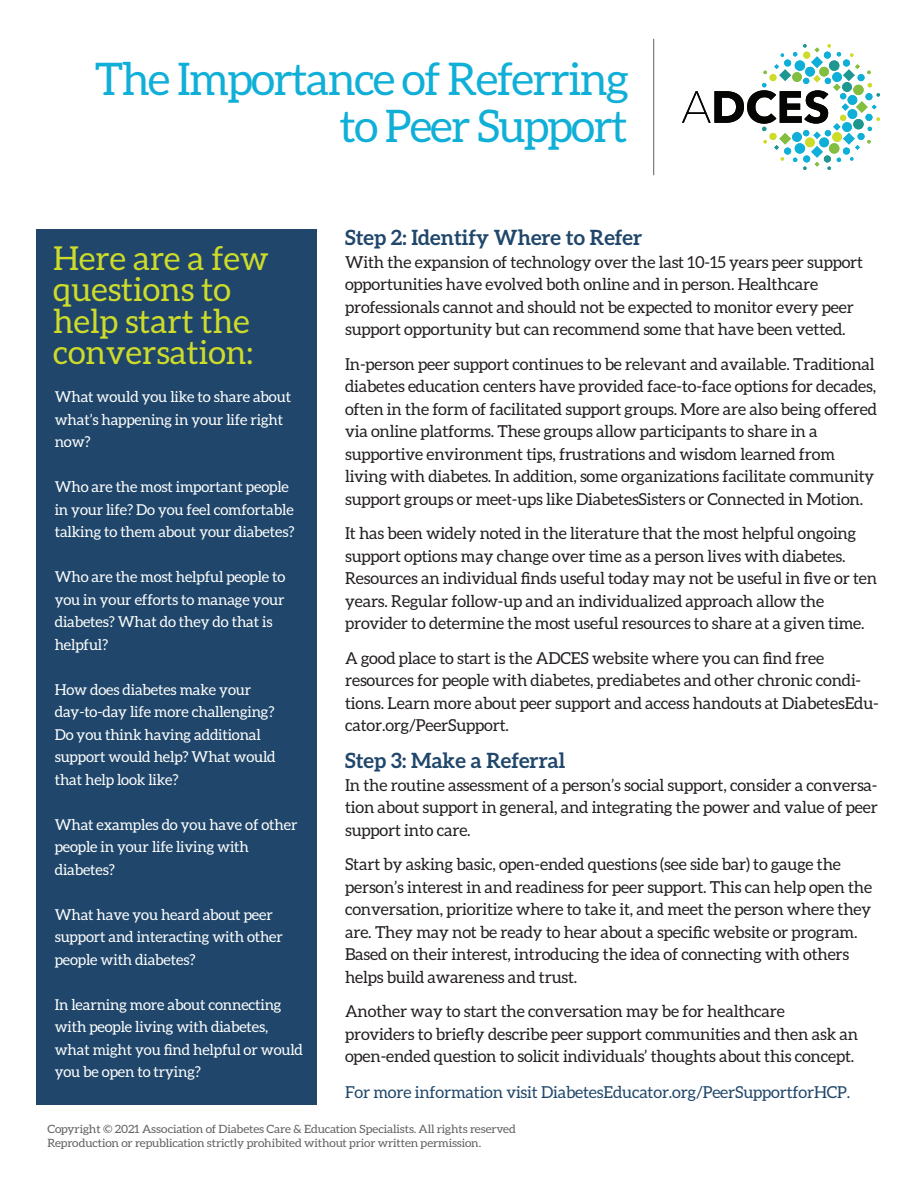
<style>
.page{position:relative;width:918px;height:1188px;background:#fff}
.page>*{position:absolute;margin:0;border:0;box-sizing:border-box;transform-origin:0 0}
.t1{font:45px "Aleo";letter-spacing:-.035em;color:#10afd8}
.t2{font:33px/31.5px "Aleo";color:#cedc29}
.t3{font:700 21px "Aleo";color:#20476b}
.t4{font:16.5px/22.5px "Aleo";letter-spacing:-.01em;color:#231f20}
.t5{font:16.5px "Aleo";letter-spacing:-.01em;color:#20476b}
.t6{font:15px/22.5px "Aleo";letter-spacing:-.01em;color:#fff}
.t7{font:11.4px/14.4px "Aleo";letter-spacing:-.01em;color:#606160;scale:1.05 1}
</style>
<div class="page">
<div style="left:36px;top:229px;width:281px;height:876px;background:#20476b"></div>
<hr style="left:653px;top:39px;width:1px;height:136px;background:#606160">
<svg style="left:682px;top:44px;width:198px;height:126px"></svg>
<h1 class="t1" style="left:95px;top:53px;width:536px">The Importance of Referring</h1>
<h2 class="t2" style="left:53px;top:244px;width:217px">Here are a few questions to help start the conversation:</h2>
<p class="t6" style="left:55px;top:386px;width:238px">What would you like to share about what’s happening in your life right now?</p>
<p class="t6" style="left:55px;top:476px;width:241px">Who are the most important people in your life? Do you feel comfortable talking to them about your diabetes?</p>
<p class="t6" style="left:55px;top:566px;width:232px">Who are the most helpful people to you in your efforts to manage your diabetes? What do they do that is helpful?</p>
<p class="t6" style="left:55px;top:679px;width:223px">How does diabetes make your day-to-day life more challenging?<br>Do you think having additional support would help? What would that help look like?</p>
<p class="t6" style="left:55px;top:814px;width:244px">What examples do you have of other people in your life living with diabetes?</p>
<p class="t6" style="left:55px;top:904px;width:230px">What have you heard about peer support and interacting with other people with diabetes?</p>
<p class="t6" style="left:55px;top:994px;width:250px">In learning more about connecting with people living with diabetes, what might you find helpful or would you be open to trying?</p>
<h1 class="t1" style="left:340px;top:100px;width:289px">to Peer Support</h1>
<p class="t3" style="left:345px;top:225px;width:299px">Step 2: Identify Where to Refer</p>
<p class="t4" style="left:345px;top:251px;width:520px">With the expansion of technology over the last 10-15 years peer support opportunities have evolved both online and in person. Healthcare professionals cannot and should not be expected to monitor every peer support opportunity but can recommend some that have been vetted.</p>
<p class="t4" style="left:345px;top:353px;width:533px">In-person peer support continues to be relevant and available. Traditional diabetes education centers have provided face-to-face options for decades, often in the form of facilitated support groups. More are also being offered via online platforms. These groups allow participants to share in a supportive environment tips, frustrations and wisdom learned from living with diabetes. In addition, some organizations facilitate community support groups or meet-ups like DiabetesSisters or Connected in Motion.</p>
<p class="t4" style="left:345px;top:523px;width:534px">It has been widely noted in the literature that the most helpful ongoing support options may change over time as a person lives with diabetes.<br>Resources an individual finds useful today may not be useful in five or ten years. Regular follow-up and an individualized approach allow the provider to determine the most useful resources to share at a given time.</p>
<p class="t4" style="left:345px;top:647px;width:535px">A good place to start is the ADCES website where you can find free resources for people with diabetes, prediabetes and other chronic condi&shy;tions. Learn more about peer support and access handouts at DiabetesEdu&shy;cator.org/PeerSupport.</p>
<p class="t3" style="left:345px;top:748px;width:222px">Step 3: Make a Referral</p>
<p class="t4" style="left:345px;top:774px;width:534px;text-align:justify">In the routine assessment of a person’s social support, consider a conversa&shy;tion about support in general, and integrating the power and value of peer support into care.</p>
<p class="t4" style="left:345px;top:854px;width:529px">Start by asking basic, open-ended questions (see side bar) to gauge the person’s interest in and readiness for peer support. This can help open the conversation, prioritize where to take it, and meet the person where they are. They may not be ready to hear about a specific website or program.<br>Based on their interest, introducing the idea of connecting with others helps build awareness and trust.</p>
<p class="t4" style="left:345px;top:1001px;width:514px">Another way to start the conversation may be for healthcare providers to briefly describe peer support communities and then ask an open-ended question to solicit individuals’ thoughts about this concept.</p>
<p class="t5" style="left:345px;top:1083px;width:507px">For more information visit DiabetesEducator.org/PeerSupportforHCP.</p>
<p class="t7" style="left:48px;top:1122px;width:448px">Copyright © 2021 Association of Diabetes Care &amp; Education Specialists. All rights reserved<br>Reproduction or republication strictly prohibited without prior written permission.</p>
</div>
